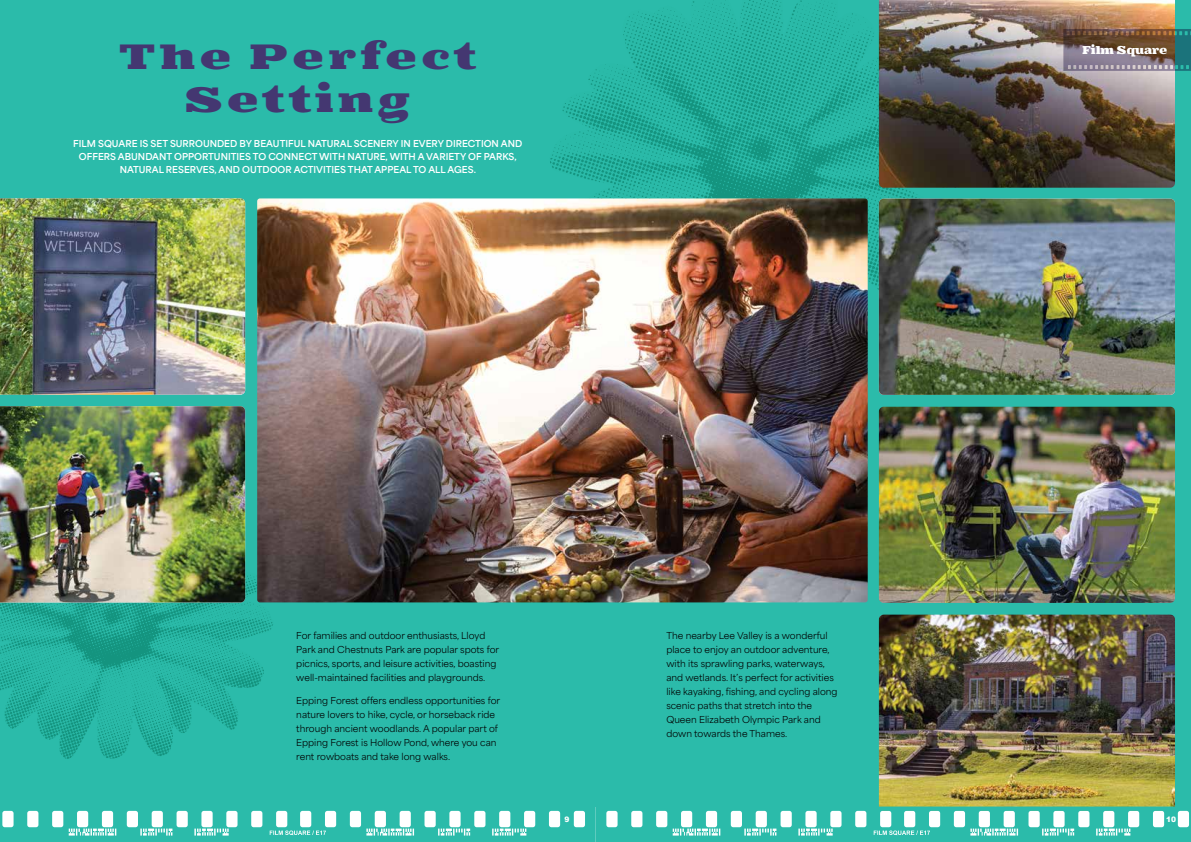
<style>
.page{position:relative;width:1191px;height:842px;background:#fff}
.page>*{position:absolute;margin:0;border:0;box-sizing:border-box;transform-origin:0 0}
.t1{font:900 37px/43px "Battleslab";letter-spacing:.08em;color:#443771;text-align:center;scale:1.27 1}
.t2{font:900 12px "Battleslab";color:#fff}
.t3{font:9px/14px "Area Normal";color:#000}
.t4{font:700 9px/13px "Area Normal";color:#fff;text-align:center}
.t5{font:900 7.5px "Arial";color:#fff}
</style>
<div class="page">
<div style="left:0;top:0;width:1191px;height:806px;background:#2bbbaa"></div>
<img style="left:550px;top:0;width:449px;height:357px">
<img style="left:0;top:445px;width:275px;height:314px">
<img style="left:257px;top:198px;width:610px;height:404px">
<img style="left:879px;top:407px;width:296px;height:196px">
<img style="left:879px;top:615px;width:296px;height:191px">
<img style="left:0;top:198px;width:245px;height:197px">
<img style="left:0;top:406px;width:245px;height:196px">
<img style="left:879px;top:199px;width:296px;height:196px">
<img style="left:879px;top:0;width:296px;height:188px">
<svg style="left:1063px;top:29px;width:128px;height:42px"></svg>
<svg style="left:0;top:806px;width:1191px;height:36px"></svg>
<h1 class="t1" style="left:119px;top:37px;width:283px">The Perfect<br>Setting</h1>
<p class="t4" style="left:73px;top:136px;width:451px">FILM SQUARE IS SET SURROUNDED BY BEAUTIFUL NATURAL SCENERY IN EVERY DIRECTION AND<br>OFFERS ABUNDANT OPPORTUNITIES TO CONNECT WITH NATURE, WITH A VARIETY OF PARKS,<br>NATURAL RESERVES, AND OUTDOOR ACTIVITIES THAT APPEAL TO ALL AGES.</p>
<h2 class="t2" style="left:1082px;top:43px;width:86px">Film Square</h2>
<p class="t3" style="left:296px;top:628px;width:204px">For families and outdoor enthusiasts, Lloyd Park and Chestnuts Park are popular spots for picnics, sports, and leisure activities, boasting well-maintained facilities and playgrounds.</p>
<p class="t3" style="left:296px;top:692px;width:205px">Epping Forest offers endless opportunities for nature lovers to hike, cycle, or horseback ride through ancient woodlands. A popular part of Epping Forest is Hollow Pond, where you can rent rowboats and take long walks.</p>
<p class="t3" style="left:666px;top:628px;width:173px">The nearby Lee Valley is a wonderful place to enjoy an outdoor adventure, with its sprawling parks, waterways, and wetlands. It’s perfect for activities like kayaking, fishing, and cycling along scenic paths that stretch into the Queen Elizabeth Olympic Park and down towards the Thames.</p>
<p class="t5" style="left:564px;top:814px;width:6px">9</p>
<p class="t5" style="left:1166px;top:814px;width:11px">10</p>
</div>
